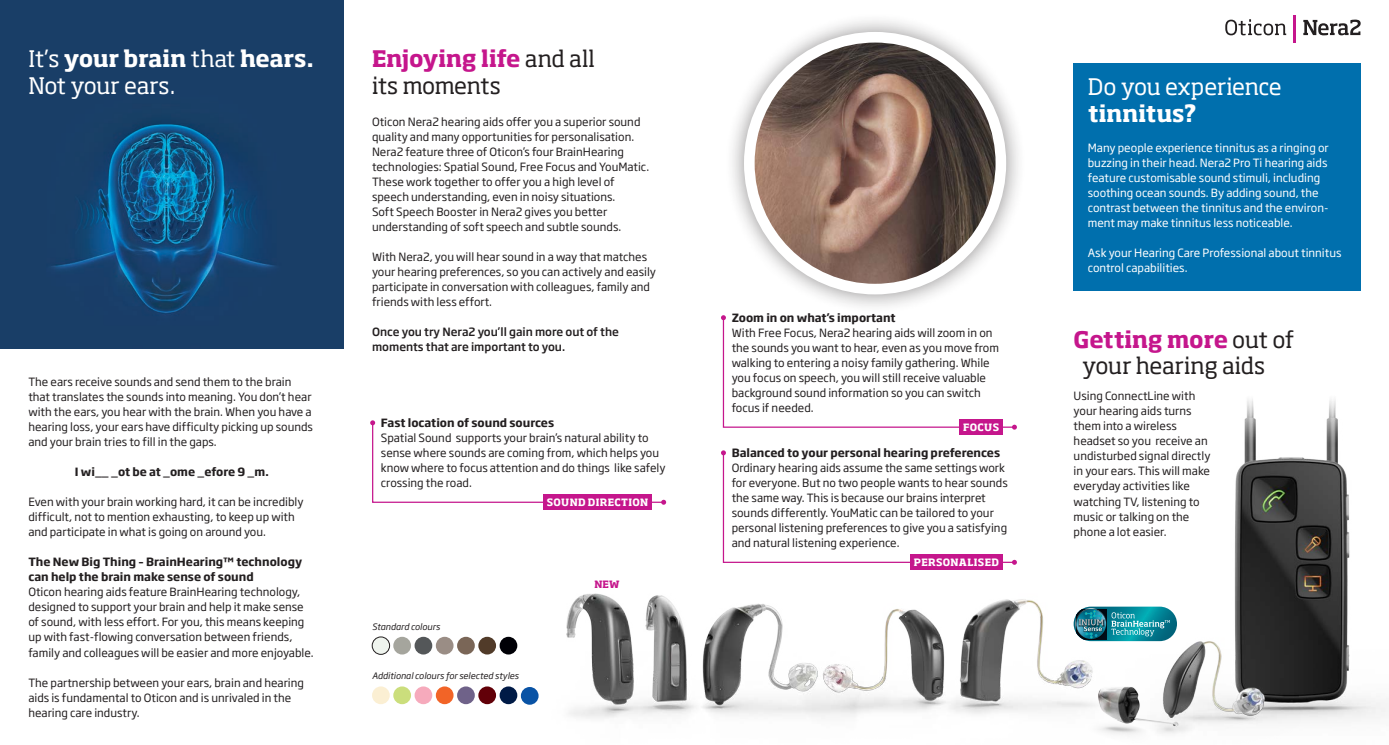
<style>
.page{position:relative;width:1389px;height:745px;background:#fff}
.page>*{position:absolute;margin:0;border:0;box-sizing:border-box;transform-origin:0 0}
.t1{font:22.5px/26.2px "Soho Pro";letter-spacing:-.01em;color:#231f20}
.t2{font:22.5px/26.2px "Soho Pro";letter-spacing:-.015em;color:#fff}
.t3{font:700 22.5px "Soho Pro";color:#fff}
.t4{font:11.25px/15px "Soho Gothic Pro";color:#231f20}
.t5{font:11.25px/15px "Soho Gothic Pro";color:#fff}
.t6{font:700 11.25px/15px "Soho Gothic Pro";color:#231f20}
.t7{font:500 11.25px/15px "Soho Gothic Pro";color:#231f20}
.t8{font:700 10px "Soho Pro";letter-spacing:.03em;color:#fff}
.t9{font:700 10px "Soho Pro";color:#c5168c}
.t10{font:italic 8.75px "Soho Gothic Pro";color:#231f20}
.s1{font-weight:700}
.s2{font-weight:700;color:#c5168c}
</style>
<div class="page">
<svg style="left:1225px;top:19px;width:61px;height:16px"></svg>
<hr style="left:1293px;top:15px;width:3px;height:28px;background:#c5168c">
<svg style="left:1303px;top:20px;width:58px;height:15px"></svg>
<div style="left:724px;top:12px;width:302px;height:302px;background:#231f20;opacity:.5"></div>
<div style="left:744px;top:32px;width:262px;height:262px;background:#fff;border-radius:50%"></div>
<img style="left:755px;top:43px;width:241px;height:240px;border-radius:120px">
<img style="left:0;top:0;width:344px;height:348px">
<img style="left:1176px;top:399px;width:213px;height:322px">
<img style="left:520px;top:593px;width:554px;height:125px">
<svg style="left:1074px;top:606px;width:103px;height:34px"></svg>
<svg style="left:1074px;top:607px;width:96px;height:29px;background:#2c8e9d"></svg>
<img style="left:1120px;top:629px;width:191px;height:95px">
<img style="left:1055px;top:636px;width:141px;height:99px">
<div style="left:372px;top:636px;width:18px;height:18px;background:#eff4ee;border-radius:50%"></div>
<div style="left:372px;top:636px;width:18px;height:18px;border:1px solid #231f20;border-radius:50%"></div>
<div style="left:500px;top:636px;width:17px;height:18px;background:#000006;border-radius:50%"></div>
<div style="left:393px;top:636px;width:18px;height:18px;background:#a5a59d;border-radius:50%"></div>
<div style="left:415px;top:636px;width:17px;height:18px;background:#545759;border-radius:50%"></div>
<div style="left:436px;top:636px;width:18px;height:18px;background:#9a8d85;border-radius:50%"></div>
<div style="left:457px;top:636px;width:18px;height:18px;background:#7a6657;border-radius:50%"></div>
<div style="left:478px;top:636px;width:18px;height:18px;background:#513b29;border-radius:50%"></div>
<div style="left:521px;top:686px;width:18px;height:18px;background:#0953a5;border-radius:50%"></div>
<div style="left:478px;top:686px;width:18px;height:17px;background:#620008;border-radius:50%"></div>
<div style="left:457px;top:686px;width:18px;height:17px;background:#6f6289;border-radius:50%"></div>
<div style="left:415px;top:686px;width:17px;height:17px;background:#f6aabc;border-radius:50%"></div>
<div style="left:393px;top:686px;width:18px;height:17px;background:#cbde7c;border-radius:50%"></div>
<div style="left:372px;top:686px;width:18px;height:17px;background:#fbefd3;border-radius:50%"></div>
<div style="left:500px;top:686px;width:17px;height:17px;background:#001a46;border-radius:50%"></div>
<div style="left:436px;top:686px;width:18px;height:17px;background:#f26427;border-radius:50%"></div>
<svg style="left:721px;top:315px;width:296px;height:114px"></svg>
<div style="left:960px;top:419px;width:43px;height:16px;background:#c5168c"></div>
<div style="left:910px;top:554px;width:93px;height:16px;background:#c5168c"></div>
<svg style="left:721px;top:450px;width:296px;height:114px"></svg>
<svg style="left:370px;top:420px;width:296px;height:84px"></svg>
<div style="left:543px;top:494px;width:109px;height:16px;background:#c5168c"></div>
<div style="left:1074px;top:64px;width:287px;height:227px;background:#006fad"></div>
<h1 class="t2" style="left:28px;top:45px;width:287px">It’s <span class="s1">your brain</span> that <span class="s1">hears.<br></span>Not your ears.</h1>
<p class="t4" style="left:28px;top:373px;width:286px">The ears receive sounds and send them to the brain that translates the sounds into meaning. You don’t hear with the ears, you hear with the brain. When you have a hearing loss, your ears have difficulty picking up sounds and your brain tries to fill in the gaps.</p>
<p class="t6" style="left:75px;top:463px;width:195px">I wi__ _ot be at _ome _efore 9 _m.</p>
<p class="t4" style="left:28px;top:493px;width:277px">Even with your brain working hard, it can be incredibly difficult, not to mention exhausting, to keep up with and participate in what is going on around you.</p>
<p class="t6" style="left:28px;top:553px;width:275px">The New Big Thing – BrainHearing™ technology can help the brain make sense of sound</p>
<p class="t4" style="left:28px;top:583px;width:287px">Oticon hearing aids feature BrainHearing technology, designed to support your brain and help it make sense of sound, with less effort. For you, this means keeping up with fast-flowing conversation between friends, family and colleagues will be easier and more enjoyable.</p>
<p class="t4" style="left:28px;top:673px;width:277px">The partnership between your ears, brain and hearing aids is fundamental to Oticon and is unrivaled in the hearing care industry.</p>
<h1 class="t1" style="left:372px;top:45px;width:224px"><span class="s2">Enjoying life</span> and all its moments</h1>
<p class="t4" style="left:372px;top:113px;width:279px">Oticon Nera2 hearing aids offer you a superior sound quality and many opportunities for personalisation.<br>Nera2 feature three of Oticon’s four BrainHearing technologies: Spatial Sound, Free Focus and YouMatic.<br>These work together to offer you a high level of speech understanding, even in noisy situations.<br>Soft Speech Booster in Nera2 gives you better understanding of soft speech and subtle sounds.</p>
<p class="t4" style="left:372px;top:248px;width:286px">With Nera2, you will hear sound in a way that matches your hearing preferences, so you can actively and easily participate in conversation with colleagues, family and friends with less effort.</p>
<p class="t7" style="left:372px;top:323px;width:249px">Once you try Nera2 you’ll gain more out of the moments that are important to you.</p>
<p class="t6" style="left:381px;top:414px;width:175px">Fast location of sound sources</p>
<p class="t4" style="left:381px;top:429px;width:286px">Spatial Sound supports your brain’s natural ability to sense where sounds are coming from, which helps you know where to focus attention and do things like safely crossing the road.</p>
<p class="t8" style="left:547px;top:495px;width:103px">SOUND DIRECTION</p>
<p class="t10" style="left:372px;top:619px;width:69px">Standard colours</p>
<p class="t10" style="left:372px;top:669px;width:148px">Additional colours for selected styles</p>
<p class="t9" style="left:594px;top:577px;width:27px">NEW</p>
<p class="t6" style="left:732px;top:309px;width:165px">Zoom in on what’s important</p>
<p class="t4" style="left:732px;top:324px;width:269px">With Free Focus, Nera2 hearing aids will zoom in on the sounds you want to hear, even as you move from walking to entering a noisy family gathering. While you focus on speech, you will still receive valuable background sound information so you can switch focus if needed.</p>
<p class="t8" style="left:963px;top:420px;width:37px">FOCUS</p>
<p class="t6" style="left:732px;top:444px;width:270px">Balanced to your personal hearing preferences</p>
<p class="t4" style="left:732px;top:459px;width:278px">Ordinary hearing aids assume the same settings work for everyone. But no two people wants to hear sounds the same way. This is because our brains interpret sounds differently. YouMatic can be tailored to your personal listening preferences to give you a satisfying and natural listening experience.</p>
<p class="t8" style="left:914px;top:555px;width:87px">PERSONALISED</p>
<h1 class="t2" style="left:1088px;top:73px;width:195px">Do you experience</h1>
<h1 class="t3" style="left:1088px;top:97px;width:110px">tinnitus?</h1>
<p class="t5" style="left:1088px;top:139px;width:242px">Many people experience tinnitus as a ringing or buzzing in their head. Nera2 Pro Ti hearing aids feature customisable sound stimuli, including soothing ocean sounds. By adding sound, the contrast between the tinnitus and the environ&shy;ment may make tinnitus less noticeable.</p>
<p class="t5" style="left:1088px;top:244px;width:255px">Ask your Hearing Care Professional about tinnitus control capabilities.</p>
<h1 class="t1" style="left:1082px;top:325px;width:214px;text-indent:-9px"><span class="s2">Getting more</span> out of your hearing aids</h1>
<p class="t4" style="left:1074px;top:388px;width:138px">Using ConnectLine with your hearing aids turns them into a wireless headset so you receive an undisturbed signal directly in your ears. This will make everyday activities like watching TV, listening to music or talking on the phone a lot easier.</p>
</div>
